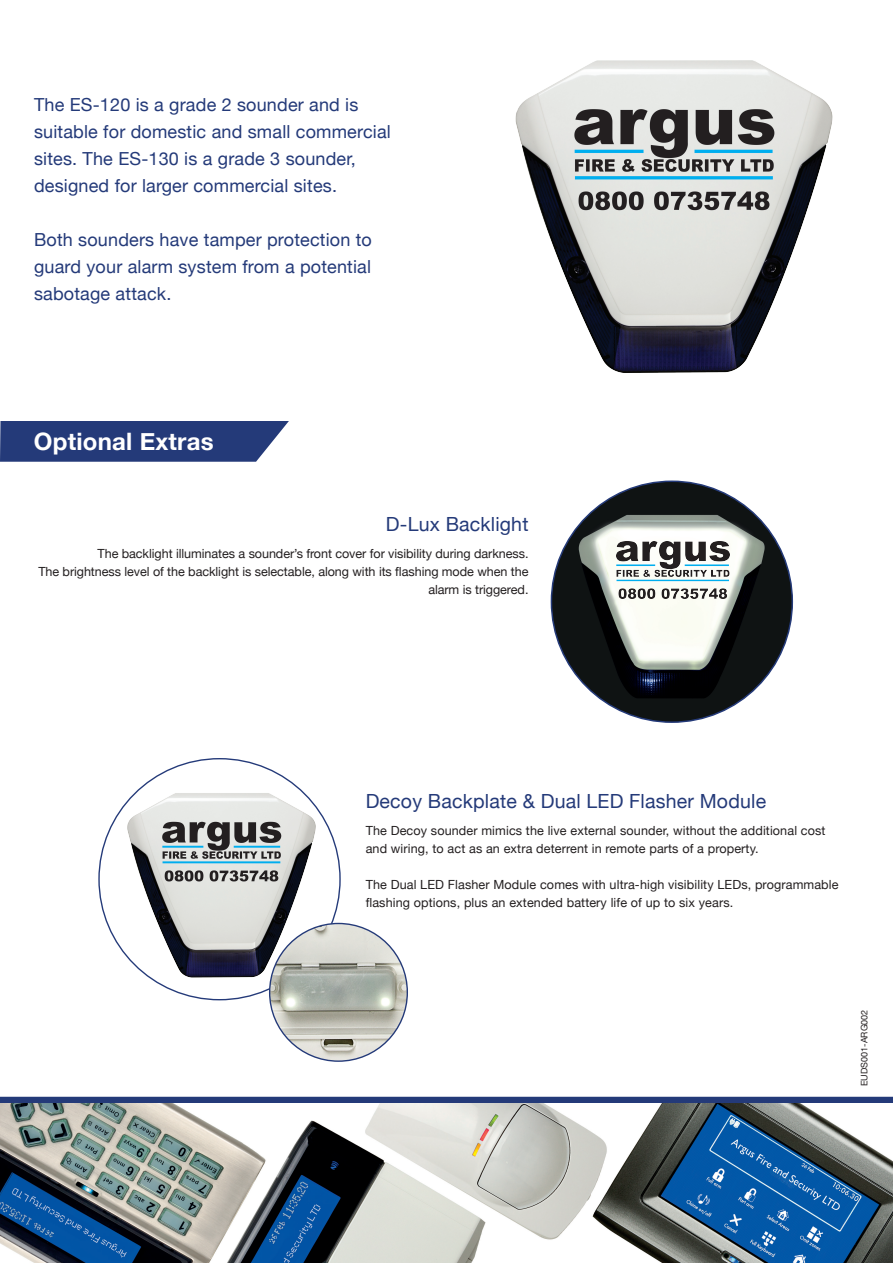
<style>
.page{position:relative;width:893px;height:1263px;background:#fff}
.page>*{position:absolute;margin:0;border:0;box-sizing:border-box;transform-origin:0 0}
.t1{font:700 24px "Helvetica Neue";letter-spacing:.01em;color:#fff}
.t2{font:19.5px "Helvetica Neue";letter-spacing:.01em;color:#243a79}
.t3{font:18px/27px "Helvetica Neue";letter-spacing:.01em;color:#243a79}
.t4{font:12.6px/18px "Helvetica Neue";letter-spacing:.01em;color:#231f20}
.t5{font:9px "Helvetica Neue";color:#231f20}
</style>
<div class="page">
<img style="left:515px;top:60px;width:318px;height:313px">
<img style="left:127px;top:793px;width:188px;height:185px">
<img style="left:0;top:1104px;width:893px;height:159px">
<svg style="left:0;top:421px;width:289px;height:41px;background:#324681"></svg>
<img style="left:551px;top:481px;width:241px;height:241px;border-radius:120px">
<div style="left:0;top:1097px;width:893px;height:7px;background:#243a79"></div>
<img style="left:270px;top:923px;width:137px;height:138px;border-radius:69px">
<img style="left:616px;top:541px;width:114px;height:57px">
<p class="t3" style="left:34px;top:92px;width:358px">The ES-120 is a grade 2 sounder and is suitable for domestic and small commercial sites. The ES-130 is a grade 3 sounder, designed for larger commercial sites.</p>
<p class="t3" style="left:34px;top:227px;width:339px">Both sounders have tamper protection to guard your alarm system from a potential</p>
<p class="t3" style="left:34px;top:281px;width:139px">sabotage attack.</p>
<p class="t1" style="left:34px;top:422px;width:181px">Optional Extras</p>
<p class="t2" style="left:386px;top:510px;width:144px">D-Lux Backlight</p>
<p class="t4" style="left:38px;top:545px;width:492px;text-align:right">The backlight illuminates a sounder’s front cover for visibility during darkness.<br>The brightness level of the backlight is selectable, along with its flashing mode when the alarm is triggered.</p>
<p class="t2" style="left:366px;top:787px;width:402px">Decoy Backplate &amp; Dual LED Flasher Module</p>
<p class="t4" style="left:366px;top:822px;width:461px">The Decoy sounder mimics the live external sounder, without the additional cost and wiring, to act as an extra deterrent in remote parts of a property.</p>
<p class="t4" style="left:366px;top:876px;width:474px">The Dual LED Flasher Module comes with ultra-high visibility LEDs, programmable flashing options, plus an extended battery life of up to six years.</p>
<p class="t5" style="left:858px;top:1086px;width:78px;rotate:-90deg">EUDS001-ARG002</p>
</div>
